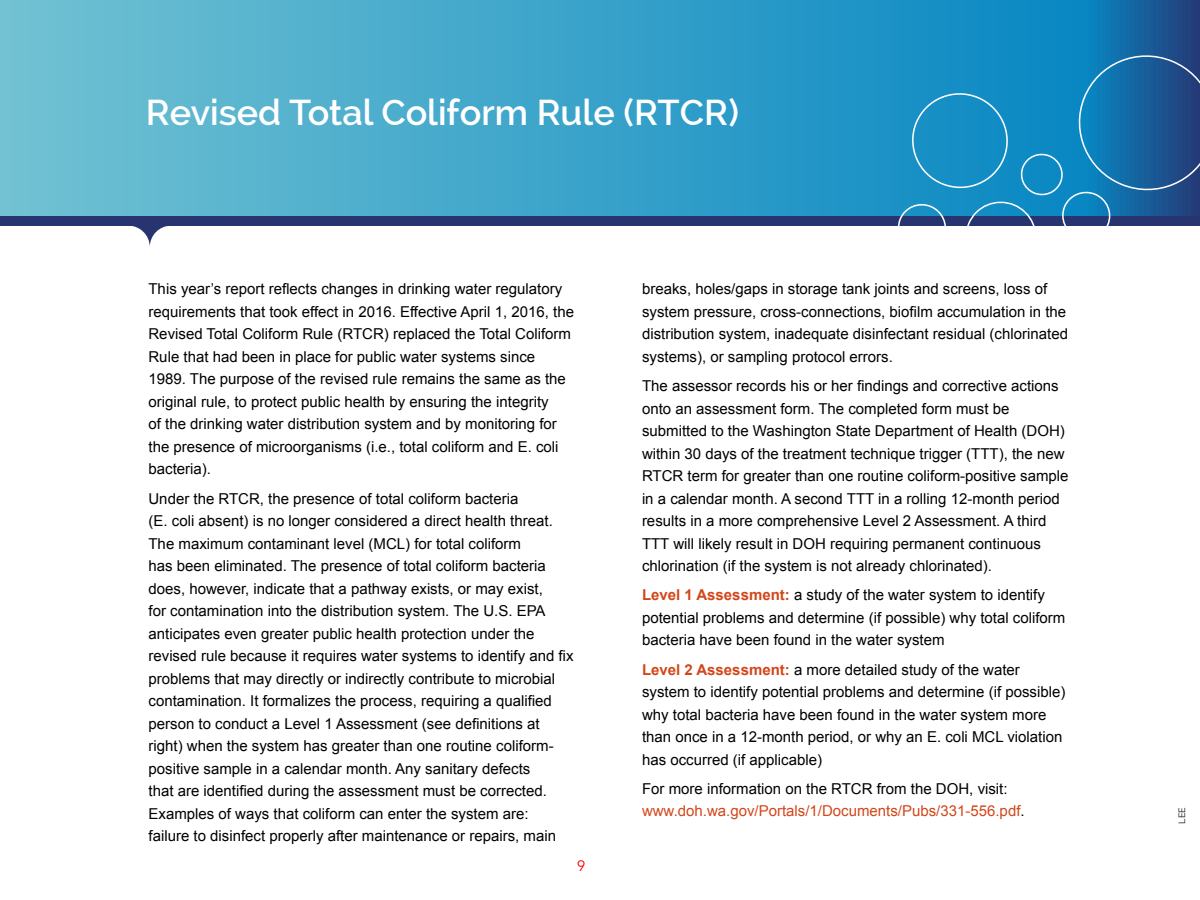
<style>
.page{position:relative;width:1200px;height:900px;background:#fff}
.page>*{position:absolute;margin:0;border:0;box-sizing:border-box;transform-origin:0 0}
.t1{font:600 36px "Raleway";color:#fff}
.t2{font:15px/22.5px "Arial";color:#000}
.t3{font:15px/22.5px "Arial";color:#d3461a}
.t4{font:15px "Avenir Next LT Com";color:#f00}
.t5{font:9px "Raleway";color:#000}
.s1{font-weight:700;color:#d3461a}
.s2{color:#000}
</style>
<div class="page">
<div style="left:0;top:0;width:1200px;height:219px;background:linear-gradient(to right,#6fc8d9,#0474b4)"></div>
<div style="left:0;top:216px;width:1200px;height:10px;background:#273470"></div>
<svg style="left:132px;top:226px;width:36px;height:21px"></svg>
<svg style="left:893px;top:45px;width:307px;height:181px;background:#1b7bb3"></svg>
<h1 class="t1" style="left:146px;top:92px;width:595px">Revised Total Coliform Rule (RTCR)</h1>
<p class="t2" style="left:148px;top:278px;width:427px">This year’s report reflects changes in drinking water regulatory requirements that took effect in 2016. Effective April 1, 2016, the Revised Total Coliform Rule (RTCR) replaced the Total Coliform Rule that had been in place for public water systems since 1989. The purpose of the revised rule remains the same as the original rule, to protect public health by ensuring the integrity<br>of the drinking water distribution system and by monitoring for the presence of microorganisms (i.e., total coliform and E. coli bacteria).</p>
<p class="t2" style="left:148px;top:487px;width:427px">Under the RTCR, the presence of total coliform bacteria<br>(E. coli absent) is no longer considered a direct health threat.<br>The maximum contaminant level (MCL) for total coliform<br>has been eliminated. The presence of total coliform bacteria does, however, indicate that a pathway exists, or may exist,<br>for contamination into the distribution system. The U.S. EPA anticipates even greater public health protection under the revised rule because it requires water systems to identify and fix problems that may directly or indirectly contribute to microbial contamination. It formalizes the process, requiring a qualified person to conduct a Level 1 Assessment (see definitions at right) when the system has greater than one routine coliform&shy;positive sample in a calendar month. Any sanitary defects<br>that are identified during the assessment must be corrected.<br>Examples of ways that coliform can enter the system are:<br>failure to disinfect properly after maintenance or repairs, main</p>
<p class="t4" style="left:577px;top:857px;width:10px">9</p>
<p class="t2" style="left:642px;top:278px;width:428px">breaks, holes/gaps in storage tank joints and screens, loss of system pressure, cross-connections, biofilm accumulation in the distribution system, inadequate disinfectant residual (chlorinated systems), or sampling protocol errors.</p>
<p class="t2" style="left:642px;top:375px;width:428px">The assessor records his or her findings and corrective actions onto an assessment form. The completed form must be submitted to the Washington State Department of Health (DOH) within 30 days of the treatment technique trigger (TTT), the new RTCR term for greater than one routine coliform-positive sample in a calendar month. A second TTT in a rolling 12-month period results in a more comprehensive Level 2 Assessment. A third TTT will likely result in DOH requiring permanent continuous chlorination (if the system is not already chlorinated).</p>
<p class="t2" style="left:642px;top:584px;width:425px"><span class="s1">Level 1 Assessment:</span> a study of the water system to identify potential problems and determine (if possible) why total coliform bacteria have been found in the water system</p>
<p class="t2" style="left:642px;top:658px;width:425px"><span class="s1">Level 2 Assessment:</span> a more detailed study of the water system to identify potential problems and determine (if possible) why total bacteria have been found in the water system more than once in a 12-month period, or why an E. coli MCL violation has occurred (if applicable)</p>
<p class="t3" style="left:642px;top:778px;width:384px"><span class="s2">For more information on the RTCR from the DOH, visit: </span>www.doh.wa.gov/Portals/1/Documents/Pubs/331-556.pdf<span class="s2">.</span></p>
<p class="t5" style="left:1177px;top:824px;width:18px;rotate:-90deg">LEE</p>
</div>
